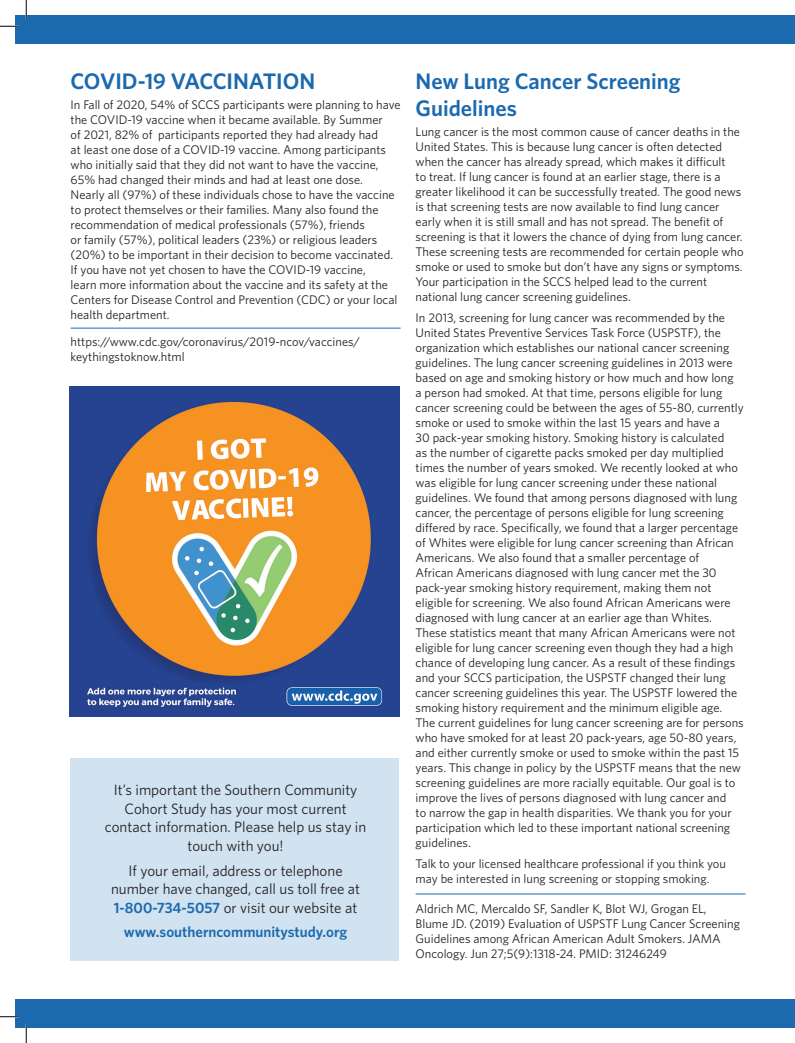
<style>
.page{position:relative;width:795px;height:1043px;background:#fff}
.page>*{position:absolute;margin:0;border:0;box-sizing:border-box;transform-origin:0 0}
.t1{font:600 22.5px/27px "Whitney";color:#1b69ae}
.t2{font:15px/18.8px "Whitney";color:#231f20;text-align:center}
.t3{font:600 15px "Whitney";color:#1b69ae}
.t4{font:12.5px/15px "Whitney";color:#231f20}
.s1{font-weight:600;color:#1b69ae}
</style>
<div class="page">
<div style="left:71px;top:758px;width:328px;height:203px;background:#d1e2f0"></div>
<div style="left:15px;top:15px;width:780px;height:29px;background:#1b69ae"></div>
<div style="left:15px;top:998px;width:780px;height:29px;background:#1b69ae"></div>
<img style="left:70px;top:387px;width:329px;height:329px">
<hr style="left:416px;top:893px;width:330px;height:1px;background:#1b69ae">
<hr style="left:71px;top:328px;width:330px;height:1px;background:#1b69ae">
<svg style="left:0;top:25px;width:19px;height:2px"></svg>
<svg style="left:0;top:1016px;width:19px;height:1px"></svg>
<svg style="left:25px;top:0;width:2px;height:19px"></svg>
<svg style="left:25px;top:1024px;width:2px;height:18px"></svg>
<p class="t1" style="left:71px;top:67px;width:246px">COVID-19 VACCINATION</p>
<p class="t4" style="left:71px;top:97px;width:331px">In Fall of 2020, 54% of SCCS participants were planning to have the COVID-19 vaccine when it became available. By Summer<br>of 2021, 82% of participants reported they had already had<br>at least one dose of a COVID-19 vaccine. Among participants who initially said that they did not want to have the vaccine, 65% had changed their minds and had at least one dose.<br>Nearly all (97%) of these individuals chose to have the vaccine to protect themselves or their families. Many also found the recommendation of medical professionals (57%), friends<br>or family (57%), political leaders (23%) or religious leaders (20%) to be important in their decision to become vaccinated.<br>If you have not yet chosen to have the COVID-19 vaccine,<br>learn more information about the vaccine and its safety at the Centers for Disease Control and Prevention (CDC) or your local health department.</p>
<p class="t4" style="left:71px;top:333px;width:291px">https://www.cdc.gov/coronavirus/2019-ncov/vaccines/ keythingstoknow.html</p>
<p class="t2" style="left:105px;top:780px;width:263px">It’s important the Southern Community Cohort Study has your most current contact information. Please help us stay in touch with you!</p>
<p class="t2" style="left:111px;top:860px;width:251px">If your email, address or telephone number have changed, call us toll free at<br><span class="s1">1-800-734-5057</span> or visit our website at</p>
<p class="t3" style="left:124px;top:922px;width:225px">www.southerncommunitystudy.org</p>
<p class="t1" style="left:416px;top:67px;width:266px">New Lung Cancer Screening<br>Guidelines</p>
<p class="t4" style="left:416px;top:124px;width:330px">Lung cancer is the most common cause of cancer deaths in the United States. This is because lung cancer is often detected when the cancer has already spread, which makes it difficult<br>to treat. If lung cancer is found at an earlier stage, there is a greater likelihood it can be successfully treated. The good news is that screening tests are now available to find lung cancer early when it is still small and has not spread. The benefit of screening is that it lowers the chance of dying from lung cancer.<br>These screening tests are recommended for certain people who smoke or used to smoke but don’t have any signs or symptoms.<br>Your participation in the SCCS helped lead to the current national lung cancer screening guidelines.</p>
<p class="t4" style="left:416px;top:310px;width:330px">In 2013, screening for lung cancer was recommended by the United States Preventive Services Task Force (USPSTF), the organization which establishes our national cancer screening guidelines. The lung cancer screening guidelines in 2013 were based on age and smoking history or how much and how long<br>a person had smoked. At that time, persons eligible for lung cancer screening could be between the ages of 55-80, currently smoke or used to smoke within the last 15 years and have a<br>30 pack-year smoking history. Smoking history is calculated<br>as the number of cigarette packs smoked per day multiplied times the number of years smoked. We recently looked at who was eligible for lung cancer screening under these national guidelines. We found that among persons diagnosed with lung cancer, the percentage of persons eligible for lung screening differed by race. Specifically, we found that a larger percentage of Whites were eligible for lung cancer screening than African Americans. We also found that a smaller percentage of<br>African Americans diagnosed with lung cancer met the 30 pack-year smoking history requirement, making them not eligible for screening. We also found African Americans were diagnosed with lung cancer at an earlier age than Whites.<br>These statistics meant that many African Americans were not eligible for lung cancer screening even though they had a high chance of developing lung cancer. As a result of these findings and your SCCS participation, the USPSTF changed their lung cancer screening guidelines this year. The USPSTF lowered the smoking history requirement and the minimum eligible age.<br>The current guidelines for lung cancer screening are for persons who have smoked for at least 20 pack-years, age 50-80 years, and either currently smoke or used to smoke within the past 15 years. This change in policy by the USPSTF means that the new screening guidelines are more racially equitable. Our goal is to improve the lives of persons diagnosed with lung cancer and<br>to narrow the gap in health disparities. We thank you for your participation which led to these important national screening guidelines.</p>
<p class="t4" style="left:416px;top:855px;width:312px">Talk to your licensed healthcare professional if you think you may be interested in lung screening or stopping smoking.</p>
<p class="t4" style="left:416px;top:900px;width:326px">Aldrich MC, Mercaldo SF, Sandler K, Blot WJ, Grogan EL, Blume JD. (2019) Evaluation of USPSTF Lung Cancer Screening Guidelines among African American Adult Smokers. JAMA Oncology. Jun 27;5(9):1318-24. PMID: 31246249</p>
</div>
